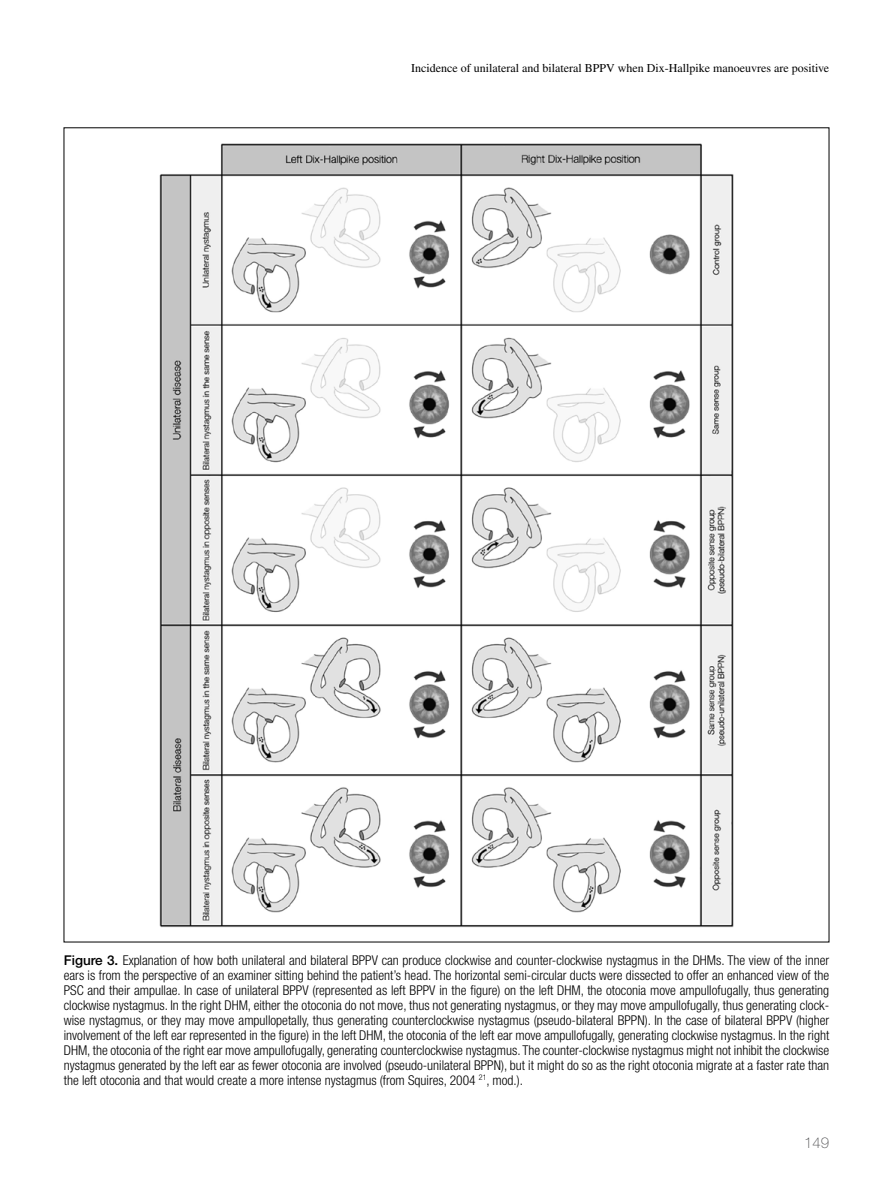
<style>
.page{position:relative;width:893px;height:1191px;background:#fff}
.page>*{position:absolute;margin:0;border:0;box-sizing:border-box;transform-origin:0 0}
.t1{font:100 15px "Helvetica Neue LT Std";color:#4b4b4d}
.FIG_didascalia{font:300 condensed 13.5px/15px "Helvetica Neue LT Std";color:#000;text-align:justify}
.t2{font:12px "Times LT Std";color:#000}
.s1{font-weight:500;font-stretch:normal}
</style>
<div class="page">
<img style="left:159px;top:143px;width:575px;height:785px">
<p class="t2" style="left:411px;top:61px;width:419px">Incidence of unilateral and bilateral BPPV when Dix-Hallpike manoeuvres are positive</p>
<p class="FIG_didascalia" style="left:64px;top:952px;width:767px"><span class="s1">Figure 3.</span> Explanation of how both unilateral and bilateral BPPV can produce clockwise and counter-clockwise nystagmus in the DHMs. The view of the inner ears is from the perspective of an examiner sitting behind the patient’s head. The horizontal semi-circular ducts were dissected to offer an enhanced view of the PSC and their ampullae. In case of unilateral BPPV (represented as left BPPV in the figure) on the left DHM, the otoconia move ampullofugally, thus generating clockwise nystagmus. In the right DHM, either the otoconia do not move, thus not generating nystagmus, or they may move ampullofugally, thus generating clock&shy;wise nystagmus, or they may move ampullopetally, thus generating counterclockwise nystagmus (pseudo-bilateral BPPN). In the case of bilateral BPPV (higher involvement of the left ear represented in the figure) in the left DHM, the otoconia of the left ear move ampullofugally, generating clockwise nystagmus. In the right DHM, the otoconia of the right ear move ampullofugally, generating counterclockwise nystagmus. The counter-clockwise nystagmus might not inhibit the clockwise nystagmus generated by the left ear as fewer otoconia are involved (pseudo-unilateral BPPN), but it might do so as the right otoconia migrate at a faster rate than the left otoconia and that would create a more intense nystagmus (from Squires, 2004 <sup>21</sup>, mod.).</p>
<p class="t1" style="left:804px;top:1134px;width:27px">149</p>
</div>
